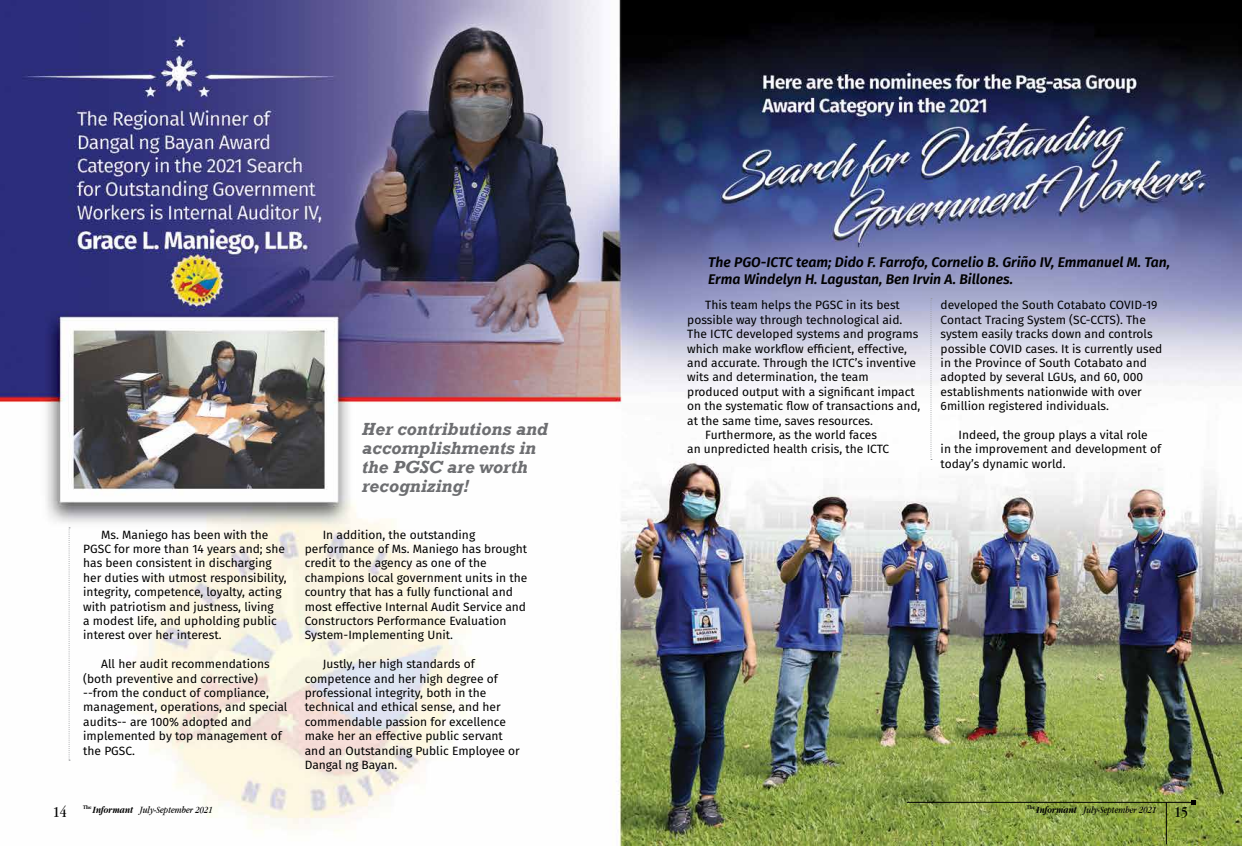
<style>
.page{position:relative;width:1242px;height:846px;background:#fff}
.page>*{position:absolute;margin:0;border:0;box-sizing:border-box;transform-origin:0 0}
.t1{font:italic 700 18px/19px "Rockwell";color:#6d6e71}
.t2{font:16px "Apple Garamond";color:#000}
.t3{font:italic 600 14px/16.8px "Fira Sans";color:#000}
.t4{font:12px/14.4px "Fira Sans";color:#000}
.t5{font:italic 10px "Apple Garamond";color:#000}
.s1{font-weight:700}
</style>
<div class="page">
<img style="left:0;top:0;width:1241px;height:846px">
<hr style="left:907px;top:802px;width:289px;height:1px;background:#000">
<svg style="left:1191px;top:800px;width:5px;height:5px"></svg>
<hr style="left:1166px;top:802px;width:1px;height:42px;background:#000">
<hr style="left:74px;top:802px;width:1px;height:42px;background:#fff">
<svg style="left:69px;top:527px;width:1px;height:234px"></svg>
<svg style="left:930px;top:298px;width:2px;height:162px"></svg>
<p class="t4" style="left:83px;top:527px;width:205px;text-indent:18px">Ms. Maniego has been with the PGSC for more than 14 years and; she has been consistent in discharging her duties with utmost responsibility, integrity, competence, loyalty, acting with patriotism and justness, living<br>a modest life, and upholding public interest over her interest.</p>
<p class="t4" style="left:83px;top:657px;width:206px;text-indent:18px">All her audit recommendations (both preventive and corrective) --from the conduct of compliance, management, operations, and special audits-- are 100% adopted and implemented by top management of the PGSC.</p>
<h1 class="t1" style="left:362px;top:420px;width:187px">Her contributions and accomplishments in the PGSC are worth recognizing!</h1>
<p class="t4" style="left:305px;top:527px;width:224px;text-indent:18px">In addition, the outstanding performance of Ms. Maniego has brought credit to the agency as one of the champions local government units in the country that has a fully functional and most effective Internal Audit Service and Constructors Performance Evaluation System-Implementing Unit.</p>
<p class="t4" style="left:305px;top:657px;width:217px;text-indent:18px">Justly, her high standards of competence and her high degree of professional integrity, both in the technical and ethical sense, and her commendable passion for excellence make her an effective public servant and an Outstanding Public Employee or<br>Dangal ng Bayan.</p>
<p class="t3" style="left:708px;top:253px;width:464px">The PGO-ICTC team; Dido F. Farrofo, Cornelio B. Griño IV, Emmanuel M. Tan,<br>Erma Windelyn H. Lagustan, Ben Irvin A. Billones.</p>
<p class="t4" style="left:705px;top:298px;width:196px">This team helps the PGSC in its best</p>
<p class="t4" style="left:687px;top:312px;width:217px">possible way through technological aid.</p>
<p class="t4" style="left:687px;top:327px;width:233px">The ICTC developed systems and programs</p>
<p class="t4" style="left:687px;top:341px;width:221px">which make workflow efficient, effective,</p>
<p class="t4" style="left:687px;top:355px;width:230px">and accurate. Through the ICTC’s inventive</p>
<p class="t4" style="left:687px;top:370px;width:183px">wits and determination, the team</p>
<p class="t4" style="left:687px;top:384px;width:229px">produced output with a significant impact</p>
<p class="t4" style="left:687px;top:399px;width:235px">on the systematic flow of transactions and,</p>
<p class="t4" style="left:687px;top:413px;width:187px">at the same time, saves resources.</p>
<p class="t4" style="left:705px;top:427px;width:173px">Furthermore, as the world faces</p>
<p class="t4" style="left:687px;top:442px;width:204px">an unpredicted health crisis, the ICTC</p>
<p class="t4" style="left:941px;top:298px;width:223px">developed the South Cotabato COVID-19<br>Contact Tracing System (SC-CCTS). The system easily tracks down and controls possible COVID cases. It is currently used in the Province of South Cotabato and adopted by several LGUs, and 60, 000 establishments nationwide with over 6million registered individuals.</p>
<p class="t4" style="left:941px;top:427px;width:222px;text-indent:18px">Indeed, the group plays a vital role in the improvement and development of today’s dynamic world.</p>
<p class="t5" style="left:83px;top:804px;width:131px"><sup>The</sup> <span class="s1">Informant</span> July-September 2021</p>
<p class="t5" style="left:1027px;top:804px;width:131px"><sup>The</sup> <span class="s1">Informant</span> July-September 2021</p>
<h2 class="t2" style="left:53px;top:802px;width:15px">14</h2>
<h2 class="t2" style="left:1174px;top:802px;width:15px">15</h2>
</div>
